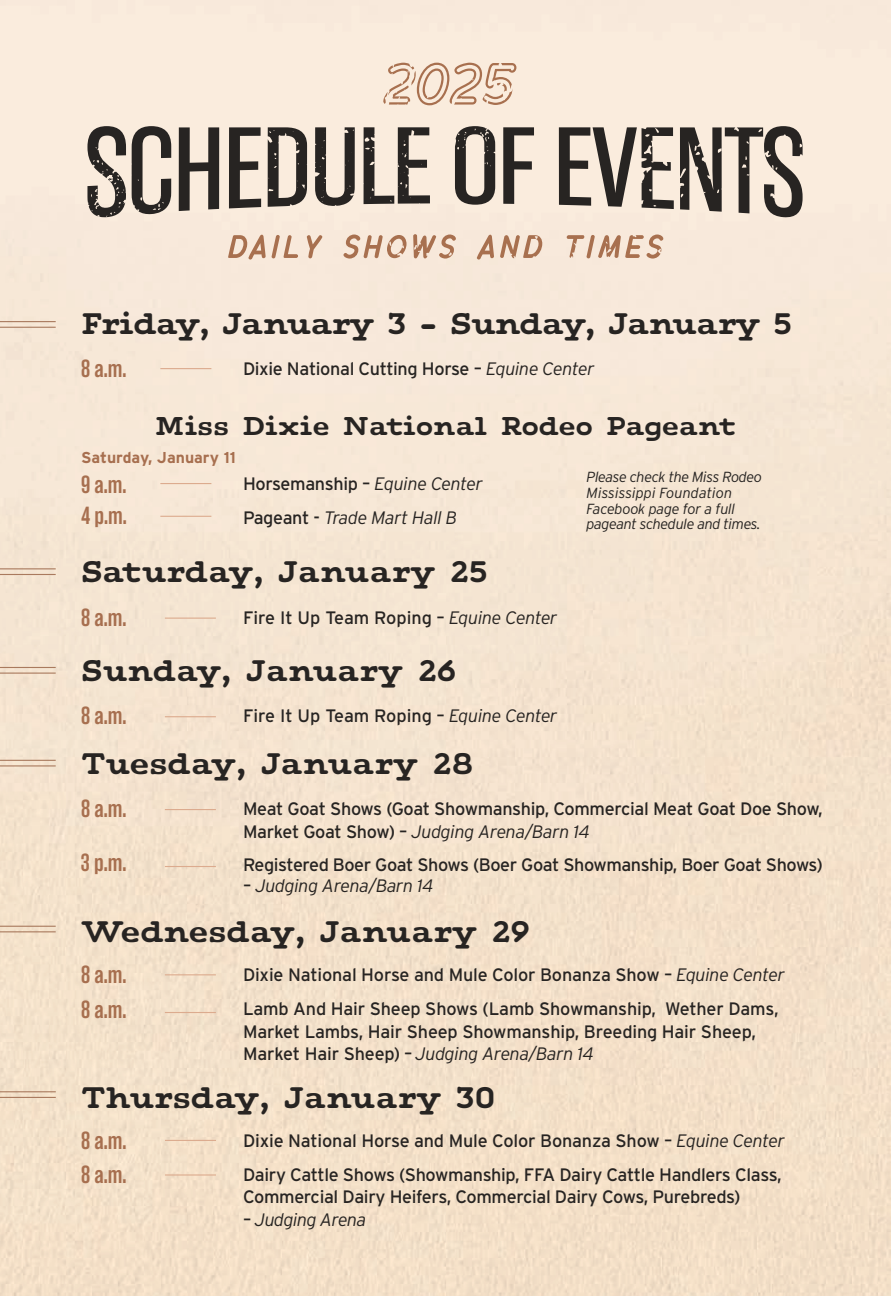
<style>
.page{position:relative;width:891px;height:1296px;background:#fff}
.page>*{position:absolute;margin:0;border:0;box-sizing:border-box;transform-origin:0 0}
.t1{font:700 33.75px "Maxular Rx";letter-spacing:-.025em;color:#272422}
.t2{font:700 33.75px "Maxular Rx";letter-spacing:-.05em;color:#272422}
.t3{font:700 29.25px "Maxular Rx";letter-spacing:-.025em;color:#272422}
.t4{font:600 24.75px "Rama Gothic E";color:#a76f4f}
.t5{font:18px/22.5px "Interstate";letter-spacing:-.02em;color:#272422}
.t6{font:18px "Interstate";color:#272422}
.t7{font:italic 300 18px "Interstate";letter-spacing:-.02em;color:#272422}
.t8{font:700 15.75px "Interstate";color:#a76f4f}
.t9{font:italic 300 14.62px/15.8px "Interstate";letter-spacing:-.03em;color:#272422}
.s1{font-weight:300;font-style:italic}
.s2{font-weight:400;font-style:normal}
</style>
<div class="page">
<hr style="left:160px;top:483px;width:51px;height:1px;background:#dcab8e">
<hr style="left:160px;top:516px;width:51px;height:1px;background:#dcab8e">
<hr style="left:165px;top:809px;width:51px;height:1px;background:#dcab8e">
<hr style="left:165px;top:866px;width:51px;height:1px;background:#dcab8e">
<hr style="left:0;top:760px;width:56px;height:1px;background:#a97a5e">
<hr style="left:0;top:765px;width:56px;height:2px;background:#a97a5e">
<hr style="left:165px;top:618px;width:51px;height:1px;background:#dcab8e">
<hr style="left:0;top:568px;width:56px;height:1px;background:#a97a5e">
<hr style="left:0;top:574px;width:56px;height:1px;background:#a97a5e">
<hr style="left:165px;top:716px;width:51px;height:1px;background:#dcab8e">
<hr style="left:0;top:667px;width:56px;height:1px;background:#a97a5e">
<hr style="left:0;top:673px;width:56px;height:1px;background:#a97a5e">
<hr style="left:160px;top:368px;width:51px;height:1px;background:#dcab8e">
<hr style="left:0;top:321px;width:56px;height:1px;background:#a97a5e">
<hr style="left:0;top:327px;width:56px;height:1px;background:#a97a5e">
<svg style="left:343px;top:235px;width:64px;height:24px"></svg>
<svg style="left:307px;top:235px;width:15px;height:23px"></svg>
<svg style="left:228px;top:235px;width:38px;height:25px"></svg>
<svg style="left:272px;top:235px;width:26px;height:23px"></svg>
<svg style="left:477px;top:235px;width:17px;height:25px"></svg>
<svg style="left:413px;top:234px;width:43px;height:25px"></svg>
<svg style="left:567px;top:235px;width:96px;height:24px"></svg>
<svg style="left:500px;top:235px;width:42px;height:23px"></svg>
<svg style="left:229px;top:127px;width:32px;height:81px"></svg>
<svg style="left:132px;top:126px;width:39px;height:88px"></svg>
<svg style="left:179px;top:127px;width:40px;height:84px"></svg>
<svg style="left:315px;top:127px;width:40px;height:79px"></svg>
<svg style="left:455px;top:126px;width:40px;height:79px"></svg>
<svg style="left:503px;top:127px;width:31px;height:77px"></svg>
<svg style="left:559px;top:127px;width:115px;height:82px"></svg>
<svg style="left:87px;top:126px;width:39px;height:92px"></svg>
<svg style="left:268px;top:127px;width:39px;height:80px"></svg>
<svg style="left:364px;top:127px;width:66px;height:77px"></svg>
<svg style="left:680px;top:126px;width:123px;height:92px"></svg>
<hr style="left:165px;top:974px;width:51px;height:1px;background:#dcab8e">
<hr style="left:165px;top:1012px;width:51px;height:1px;background:#dcab8e">
<hr style="left:0;top:926px;width:56px;height:1px;background:#a97a5e">
<hr style="left:0;top:931px;width:56px;height:1px;background:#a97a5e">
<hr style="left:165px;top:1140px;width:51px;height:1px;background:#dcab8e">
<hr style="left:165px;top:1174px;width:51px;height:2px;background:#dcab8e">
<hr style="left:0;top:1091px;width:56px;height:1px;background:#a97a5e">
<hr style="left:0;top:1097px;width:56px;height:1px;background:#a97a5e">
<svg style="left:383px;top:63px;width:133px;height:42px"></svg>
<p class="t2" style="left:81px;top:294px;width:713px">Friday, January 3 - Sunday, January 5</p>
<p class="t4" style="left:81px;top:355px;width:47px">8 a.m.</p>
<p class="t5" style="left:243px;top:357px;width:353px">Dixie National Cutting Horse – <span class="s1">Equine Center</span></p>
<p class="t3" style="left:155px;top:401px;width:583px">Miss Dixie National Rodeo Pageant</p>
<p class="t8" style="left:81px;top:449px;width:156px">Saturday, January 11</p>
<p class="t4" style="left:81px;top:470px;width:47px">9 a.m.</p>
<p class="t5" style="left:243px;top:473px;width:242px">Horsemanship – <span class="s1">Equine Center</span></p>
<p class="t4" style="left:81px;top:502px;width:48px">4 p.m.</p>
<p class="t7" style="left:243px;top:508px;width:216px"><span class="s2">Pageant -</span> Trade Mart Hall B</p>
<p class="t1" style="left:81px;top:542px;width:409px">Saturday, January 25</p>
<p class="t4" style="left:81px;top:604px;width:47px">8 a.m.</p>
<p class="t6" style="left:243px;top:607px;width:316px">Fire It Up Team Roping – <span class="s1">Equine Center</span></p>
<p class="t1" style="left:81px;top:641px;width:377px">Sunday, January 26</p>
<p class="t4" style="left:81px;top:702px;width:47px">8 a.m.</p>
<p class="t6" style="left:243px;top:706px;width:316px">Fire It Up Team Roping – <span class="s1">Equine Center</span></p>
<p class="t9" style="left:587px;top:469px;width:177px">Please check the Miss Rodeo<br>Mississippi Foundation<br>Facebook page for a full pageant schedule and times.</p>
<p class="t1" style="left:81px;top:734px;width:394px">Tuesday, January 28</p>
<p class="t4" style="left:81px;top:795px;width:47px">8 a.m.</p>
<p class="t5" style="left:243px;top:797px;width:581px">Meat Goat Shows (Goat Showmanship, Commercial Meat Goat Doe Show,<br>Market Goat Show) – <span class="s1">Judging Arena/Barn 14</span></p>
<p class="t4" style="left:81px;top:849px;width:47px">3 p.m.</p>
<p class="t5" style="left:243px;top:854px;width:581px">Registered Boer Goat Shows (Boer Goat Showmanship, Boer Goat Shows)</p>
<p class="t7" style="left:243px;top:875px;width:192px"><span class="s2">–</span> Judging Arena/Barn 14</p>
<p class="t1" style="left:81px;top:902px;width:451px">Wednesday, January 29</p>
<p class="t4" style="left:81px;top:961px;width:47px">8 a.m.</p>
<p class="t5" style="left:243px;top:963px;width:543px">Dixie National Horse and Mule Color Bonanza Show – <span class="s1">Equine Center</span></p>
<p class="t4" style="left:81px;top:995px;width:47px">8 a.m.</p>
<p class="t5" style="left:243px;top:998px;width:537px">Lamb And Hair Sheep Shows (Lamb Showmanship, Wether Dams,<br>Market Lambs, Hair Sheep Showmanship, Breeding Hair Sheep,<br>Market Hair Sheep) – <span class="s1">Judging Arena/Barn 14</span></p>
<p class="t1" style="left:81px;top:1068px;width:417px">Thursday, January 30</p>
<p class="t4" style="left:81px;top:1127px;width:47px">8 a.m.</p>
<p class="t5" style="left:243px;top:1129px;width:543px">Dixie National Horse and Mule Color Bonanza Show – <span class="s1">Equine Center</span></p>
<p class="t4" style="left:81px;top:1161px;width:47px">8 a.m.</p>
<p class="t5" style="left:243px;top:1163px;width:540px">Dairy Cattle Shows (Showmanship, FFA Dairy Cattle Handlers Class,<br>Commercial Dairy Heifers, Commercial Dairy Cows, Purebreds)</p>
<p class="t7" style="left:243px;top:1209px;width:125px"><span class="s2">–</span> Judging Arena</p>
</div>
